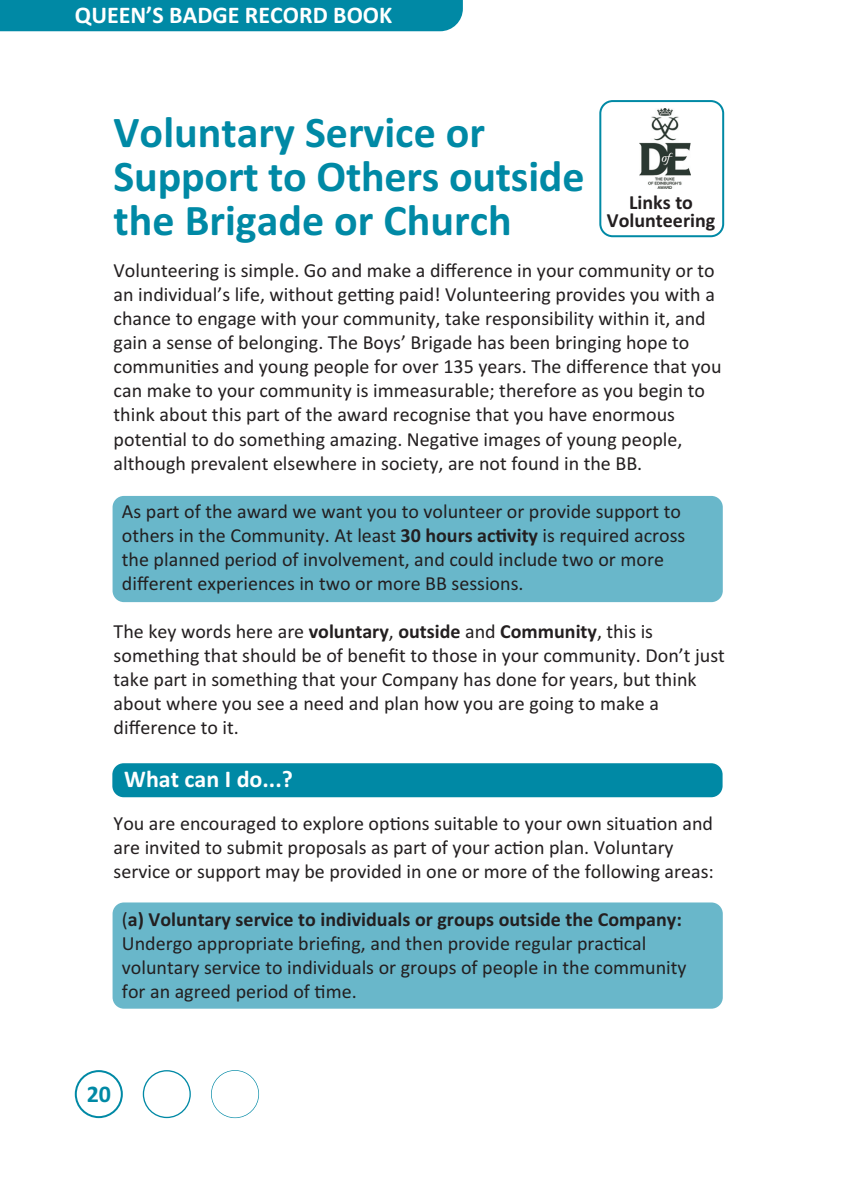
<style>
.page{position:relative;width:844px;height:1191px;background:#fff}
.page>*{position:absolute;margin:0;border:0;box-sizing:border-box;transform-origin:0 0}
.t1{font:700 44px/44px "Calibri";color:#0089a5}
.t2{font:700 24px "Calibri";color:#fff}
.t3{font:700 24px "Calibri";color:#0089a5}
.t4{font:20px/24px "Calibri";color:#231f20}
.t5{font:700 20px/18px "Calibri";color:#231f20;text-align:center}
.s1{font-weight:700}
.s2{font-weight:400}
</style>
<div class="page">
<svg style="left:75px;top:1070px;width:48px;height:48px"></svg>
<svg style="left:143px;top:1070px;width:48px;height:48px"></svg>
<div style="left:211px;top:1070px;width:48px;height:48px;border:1px solid #0089a5;border-radius:50%"></div>
<div style="left:0;top:0;width:462px;height:31px;background:#0089a5"></div>
<div style="left:112px;top:902px;width:610px;height:106px;background:#69b7ca;border-radius:11px"></div>
<div style="left:112px;top:496px;width:610px;height:106px;background:#69b7ca;border-radius:11px"></div>
<div style="left:112px;top:763px;width:610px;height:34px;background:#0089a5;border-radius:11px"></div>
<svg style="left:599px;top:100px;width:124px;height:137px"></svg>
<p class="t2" style="left:75px;top:7px;width:319px">QUEEN’S BADGE RECORD BOOK</p>
<p class="t1" style="left:113px;top:114px;width:373px">Voluntary Service or</p>
<p class="t1" style="left:113px;top:158px;width:472px">Support to Others outside the Brigade or Church</p>
<p class="t4" style="left:113px;top:260px;width:609px">Volunteering is simple. Go and make a difference in your community or to an individual’s life, without getting paid! Volunteering provides you with a chance to engage with your community, take responsibility within it, and gain a sense of belonging. The Boys’ Brigade has been bringing hope to communities and young people for over 135 years. The difference that you can make to your community is immeasurable; therefore as you begin to think about this part of the award recognise that you have enormous potential to do something amazing. Negative images of young people, although prevalent elsewhere in society, are not found in the BB.</p>
<p class="t4" style="left:122px;top:500px;width:564px">As part of the award we want you to volunteer or provide support to others in the Community. At least <span class="s1">30 hours activity</span> is required across the planned period of involvement, and could include two or more different experiences in two or more BB sessions.</p>
<p class="t4" style="left:113px;top:620px;width:612px">The key words here are <span class="s1">voluntary</span>, <span class="s1">outside</span> and <span class="s1">Community</span>, this is something that should be of benefit to those in your community. Don’t just take part in something that your Company has done for years, but think about where you see a need and plan how you are going to make a difference to it.</p>
<p class="t5" style="left:606px;top:195px;width:110px">Links to<br>Volunteering</p>
<p class="t2" style="left:124px;top:770px;width:170px">What can I do...?</p>
<p class="t4" style="left:113px;top:812px;width:601px">You are encouraged to explore options suitable to your own situation and are invited to submit proposals as part of your action plan. Voluntary service or support may be provided in one or more of the following areas:</p>
<p class="t5" style="left:122px;top:911px;width:561px"><span class="s2">(</span>a) Voluntary service to individuals or groups outside the Company:</p>
<p class="t4" style="left:122px;top:932px;width:566px">Undergo appropriate briefing, and then provide regular practical voluntary service to individuals or groups of people in the community for an agreed period of time.</p>
<p class="t3" style="left:87px;top:1085px;width:26px">20</p>
</div>
